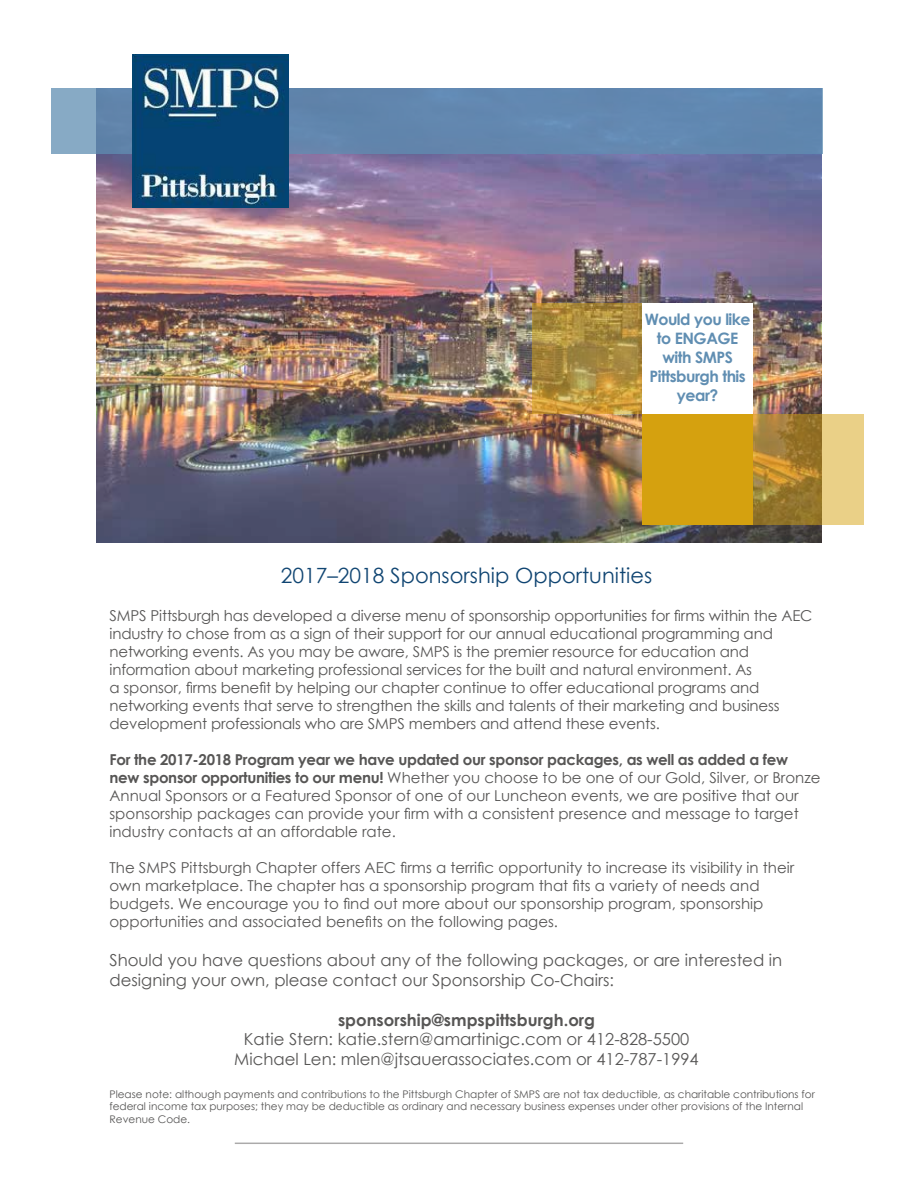
<style>
.page{position:relative;width:918px;height:1188px;background:#fff}
.page>*{position:absolute;margin:0;border:0;box-sizing:border-box;transform-origin:0 0}
.t1{font:21px "Century Gothic";color:#104572}
.t2{font:16.5px/19.8px "Century Gothic";color:#575655}
.t3{font:700 16.5px "Century Gothic";color:#575655}
.t4{font:700 15.75px/18.9px "Century Gothic";letter-spacing:-.03em;color:#608eb2;text-align:center}
.t5{font:15px/18px "Century Gothic";letter-spacing:-.01em;color:#575655}
.t6{font:10.5px/12.6px "Century Gothic";color:#575655}
.s1{font-weight:700}
</style>
<div class="page">
<img style="left:97px;top:154px;width:724px;height:389px">
<div style="left:642px;top:414px;width:111px;height:111px;background:#d5a10f"></div>
<svg style="left:753px;top:414px;width:111px;height:111px;background:#bd9c51"></svg>
<svg style="left:532px;top:303px;width:110px;height:110px;background:#b18f3e"></svg>
<div style="left:642px;top:303px;width:111px;height:111px;background:#fff"></div>
<svg style="left:51px;top:88px;width:771px;height:66px;background:#6489b0"></svg>
<img style="left:132px;top:54px;width:157px;height:154px">
<hr style="left:235px;top:1143px;width:448px;height:1px;background:#575655">
<p class="t4" style="left:645px;top:309px;width:107px">Would you like to ENGAGE with SMPS<br>Pittsburgh this year?</p>
<h1 class="t1" style="left:281px;top:560px;width:373px">2017–2018 Sponsorship Opportunities</h1>
<p class="t5" style="left:110px;top:606px;width:704px">SMPS Pittsburgh has developed a diverse menu of sponsorship opportunities for firms within the AEC industry to chose from as a sign of their support for our annual educational programming and networking events. As you may be aware, SMPS is the premier resource for education and information about marketing professional services for the built and natural environment. As<br>a sponsor, firms benefit by helping our chapter continue to offer educational programs and networking events that serve to strengthen the skills and talents of their marketing and business development professionals who are SMPS members and attend these events.</p>
<p class="t5" style="left:110px;top:750px;width:713px"><span class="s1">For the 2017-2018 Program year we have updated our sponsor packages, as well as added a few new sponsor opportunities to our menu!</span> Whether you choose to be one of our Gold, Silver, or Bronze Annual Sponsors or a Featured Sponsor of one of our Luncheon events, we are positive that our sponsorship packages can provide your firm with a consistent presence and message to target industry contacts at an affordable rate.</p>
<p class="t5" style="left:110px;top:858px;width:686px">The SMPS Pittsburgh Chapter offers AEC firms a terrific opportunity to increase its visibility in their own marketplace. The chapter has a sponsorship program that fits a variety of needs and budgets. We encourage you to find out more about our sponsorship program, sponsorship opportunities and associated benefits on the following pages.</p>
<p class="t2" style="left:110px;top:950px;width:674px">Should you have questions about any of the following packages, or are interested in designing your own, please contact our Sponsorship Co-Chairs:</p>
<p class="t3" style="left:338px;top:1007px;width:259px">sponsorship@smpspittsburgh.org</p>
<p class="t2" style="left:234px;top:1029px;width:466px;text-align:center">Katie Stern: katie.stern@amartinigc.com or 412-828-5500<br>Michael Len: mlen@jtsauerassociates.com or 412-787-1994</p>
<p class="t6" style="left:110px;top:1087px;width:707px">Please note: although payments and contributions to the Pittsburgh Chapter of SMPS are not tax deductible, as charitable contributions for federal income tax purposes; they may be deductible as ordinary and necessary business expenses under other provisions of the Internal<br>Revenue Code.</p>
</div>
